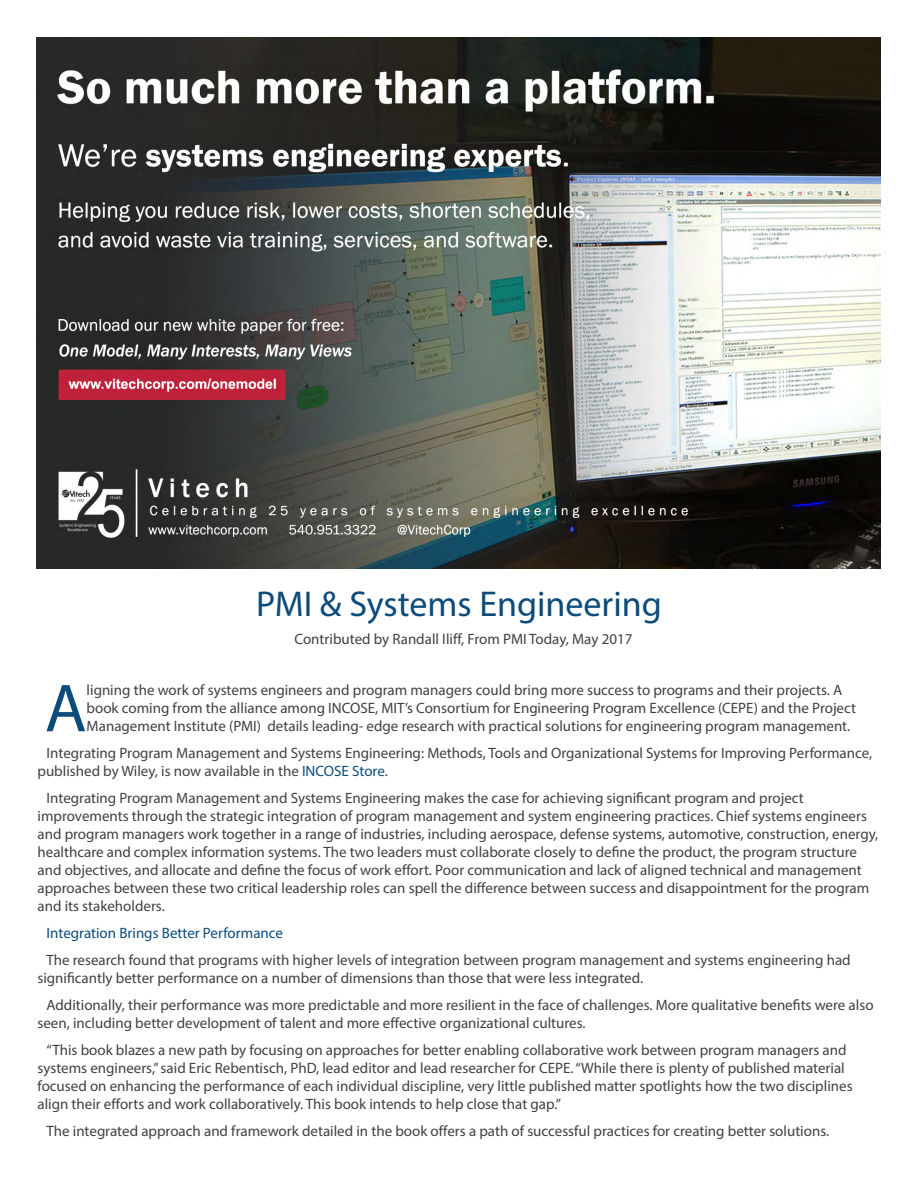
<style>
.page{position:relative;width:918px;height:1188px;background:#fff}
.page>*{position:absolute;margin:0;border:0;box-sizing:border-box;transform-origin:0 0}
.Paragraph_with_Drop{font:68.4px "Myriad Pro";color:#0c4b7a}
.Page_Title{font:36px "Myriad Pro";color:#0c4b7a}
.paragraph{font:15px/18px "Myriad Pro";color:#414042}
.Paragraph_with_Drop-2{font:15px/18px "Myriad Pro";color:#414042}
.paragraph-2{font:15px "Myriad Pro";color:#0c4b7a}
.s1{color:#0c4b7a}
</style>
<div class="page">
<img style="left:36px;top:38px;width:844px;height:531px">
<p class="Page_Title" style="left:256px;top:582px;width:407px">PMI &amp; Systems Engineering</p>
<p class="paragraph" style="left:295px;top:630px;width:339px">Contributed by Randall Iliff, From PMI Today, May 2017</p>
<p class="Paragraph_with_Drop" style="left:45px;top:666px;width:43px">A</p>
<p class="Paragraph_with_Drop-2" style="left:87px;top:681px;width:771px">ligning the work of systems engineers and program managers could bring more success to programs and their projects. A book coming from the alliance among INCOSE, MIT’s Consortium for Engineering Program Excellence (CEPE) and the Project<br>Management Institute (PMI) details leading- edge research with practical solutions for engineering program management.</p>
<p class="paragraph" style="left:38px;top:744px;width:836px;text-indent:9px">Integrating Program Management and Systems Engineering: Methods, Tools and Organizational Systems for Improving Performance, published by Wiley, is now available in the <span class="s1">INCOSE Store</span>.</p>
<p class="paragraph" style="left:38px;top:789px;width:842px;text-indent:9px">Integrating Program Management and Systems Engineering makes the case for achieving significant program and project improvements through the strategic integration of program management and system engineering practices. Chief systems engineers and program managers work together in a range of industries, including aerospace, defense systems, automotive, construction, energy, healthcare and complex information systems. The two leaders must collaborate closely to define the product, the program structure and objectives, and allocate and define the focus of work effort. Poor communication and lack of aligned technical and management approaches between these two critical leadership roles can spell the difference between success and disappointment for the program and its stakeholders.</p>
<p class="paragraph-2" style="left:47px;top:924px;width:238px">Integration Brings Better Performance</p>
<p class="paragraph" style="left:38px;top:951px;width:815px;text-indent:9px">The research found that programs with higher levels of integration between program management and systems engineering had significantly better performance on a number of dimensions than those that were less integrated.</p>
<p class="paragraph" style="left:38px;top:996px;width:838px;text-indent:9px">Additionally, their performance was more predictable and more resilient in the face of challenges. More qualitative benefits were also seen, including better development of talent and more effective organizational cultures.</p>
<p class="paragraph" style="left:38px;top:1041px;width:817px;text-indent:9px">“This book blazes a new path by focusing on approaches for better enabling collaborative work between program managers and systems engineers,” said Eric Rebentisch, PhD, lead editor and lead researcher for CEPE. “While there is plenty of published material focused on enhancing the performance of each individual discipline, very little published matter spotlights how the two disciplines align their efforts and work collaboratively. This book intends to help close that gap.”</p>
<p class="paragraph" style="left:47px;top:1122px;width:784px">The integrated approach and framework detailed in the book offers a path of successful practices for creating better solutions.</p>
</div>
